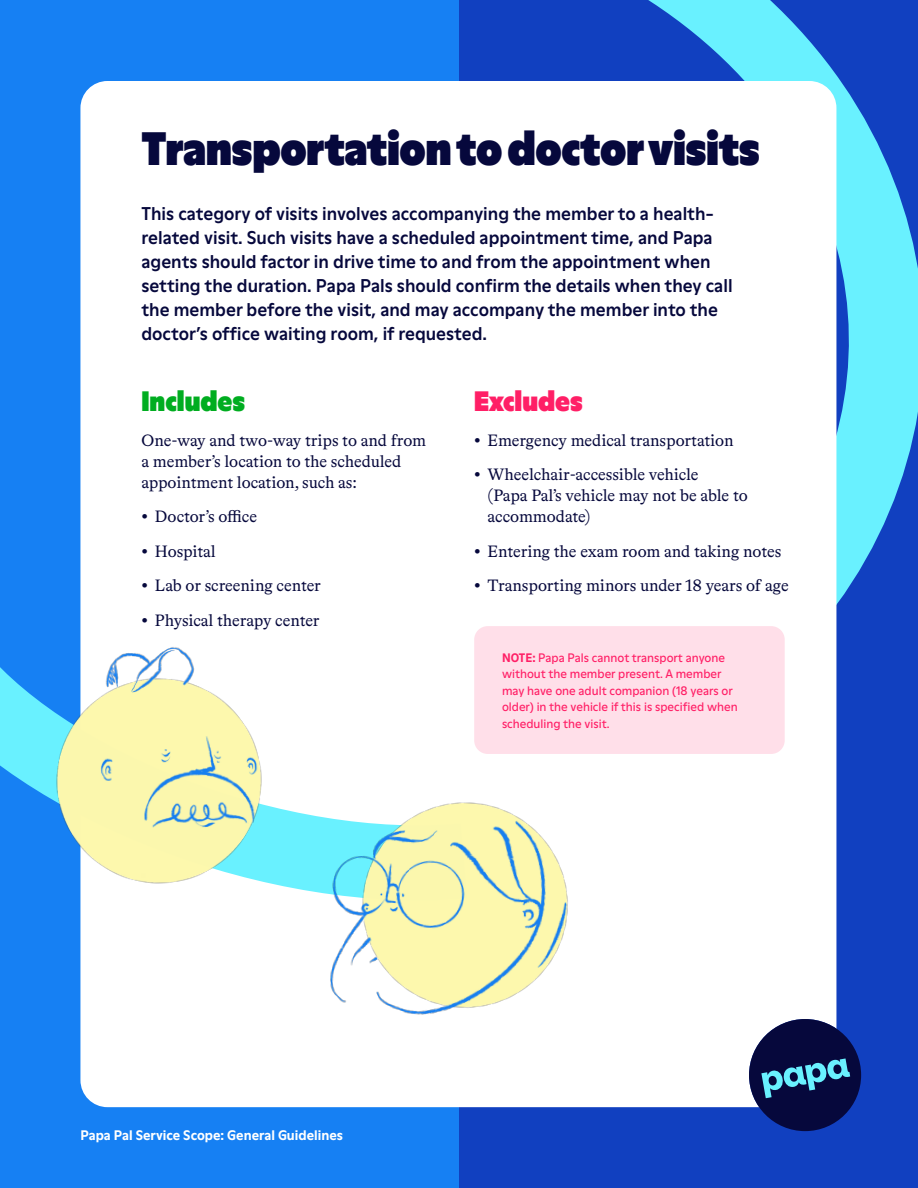
<style>
.page{position:relative;width:918px;height:1188px;background:#1140c0}
.page>*{position:absolute;margin:0;border:0;box-sizing:border-box;transform-origin:0 0}
.t1{font:900 45px "Moderne LL";letter-spacing:-.01em;color:#06083c}
.t2{font:900 27px "Moderne LL";color:#00ad20}
.t3{font:900 27px "Moderne LL";color:#ff1f66}
.t4{font:500 18px/24px "Moderne LL";color:#06083c}
.t5{font:16.5px/21px "Bradford LL";letter-spacing:-.005em;color:#06083c}
.t6{font:700 13.5px "Moderne LL";color:#fff}
.t7{font:12px/16.5px "Moderne LL";color:#ff1f66}
.s1{font-weight:700}
</style>
<div class="page">
<div style="left:0;top:0;width:459px;height:1188px;background:#1680f3"></div>
<svg style="left:648px;top:0;width:270px;height:728px"></svg>
<div style="left:80px;top:81px;width:756px;height:1026px;background:#fff;border-radius:27px"></div>
<img style="left:0;top:594px;width:285px;height:360px">
<img style="left:285px;top:802px;width:283px;height:213px">
<div style="left:474px;top:626px;width:311px;height:128px;background:#ffdfe9;border-radius:14px"></div>
<div style="left:749px;top:1019px;width:112px;height:112px;background:#06083c;border-radius:50%"></div>
<svg style="left:761px;top:1058px;width:89px;height:40px"></svg>
<h1 class="t1" style="left:141px;top:116px;width:620px">Transportation to doctor visits</h1>
<p class="t4" style="left:141px;top:200px;width:593px">This category of visits involves accompanying the member to a health&shy;related visit. Such visits have a scheduled appointment time, and Papa agents should factor in drive time to and from the appointment when setting the duration. Papa Pals should confirm the details when they call the member before the visit, and may accompany the member into the doctor’s office waiting room, if requested.</p>
<h2 class="t2" style="left:141px;top:382px;width:105px">Includes</h2>
<p class="t5" style="left:141px;top:429px;width:286px">One-way and two-way trips to and from a member’s location to the scheduled appointment location, such as:</p>
<p class="t5" style="left:141px;top:506px;width:117px">• Doctor’s office</p>
<p class="t5" style="left:141px;top:540px;width:76px">• Hospital</p>
<p class="t5" style="left:141px;top:575px;width:181px">• Lab or screening center</p>
<p class="t5" style="left:141px;top:609px;width:180px">• Physical therapy center</p>
<h2 class="t3" style="left:474px;top:382px;width:110px">Excludes</h2>
<p class="t5" style="left:474px;top:429px;width:261px">• Emergency medical transportation</p>
<p class="t5" style="left:488px;top:464px;width:262px;text-indent:-13px">• Wheelchair-accessible vehicle<br>(Papa Pal’s vehicle may not be able to accommodate)</p>
<p class="t5" style="left:474px;top:540px;width:309px">• Entering the exam room and taking notes</p>
<p class="t5" style="left:474px;top:575px;width:316px">• Transporting minors under 18 years of age</p>
<p class="t7" style="left:502px;top:648px;width:237px"><span class="s1">NOTE:</span> Papa Pals cannot transport anyone without the member present. A member may have one adult companion (18 years or older) in the vehicle if this is specified when scheduling the visit.</p>
<p class="t6" style="left:80px;top:1125px;width:264px">Papa Pal Service Scope: General Guidelines</p>
</div>
